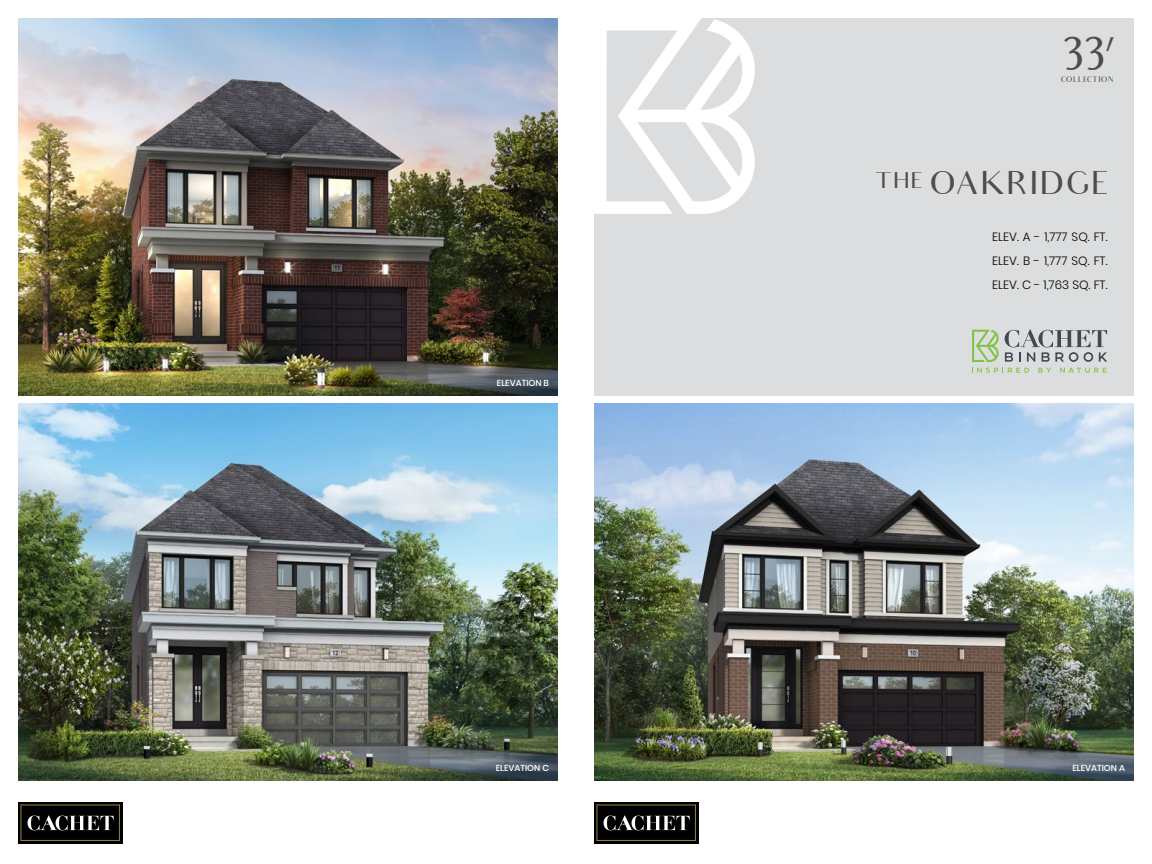
<style>
.page{position:relative;width:1152px;height:864px;background:#fff}
.page>*{position:absolute;margin:0;border:0;box-sizing:border-box;transform-origin:0 0}
.t1{font:46.3px "Audrey";color:#4d4d4d}
.t2{font:32px "Audrey";color:#4d4d4d}
.t3{font:300 12px/24px "Poppins";color:#000;text-align:justify}
.t4{font:500 8.7px "Poppins";color:#fff}
.t5{font:7.9px "Audrey";color:#4d4d4d}
</style>
<div class="page">
<div style="left:594px;top:18px;width:540px;height:377px;background:#dcddde"></div>
<img style="left:594px;top:403px;width:540px;height:377px">
<svg style="left:594px;top:18px;width:161px;height:196px"></svg>
<img style="left:18px;top:18px;width:540px;height:377px">
<img style="left:18px;top:403px;width:540px;height:377px">
<svg style="left:972px;top:330px;width:27px;height:32px"></svg>
<svg style="left:972px;top:368px;width:57px;height:5px"></svg>
<svg style="left:1038px;top:368px;width:13px;height:5px"></svg>
<svg style="left:1060px;top:368px;width:47px;height:5px"></svg>
<svg style="left:1005px;top:330px;width:102px;height:32px"></svg>
<div style="left:594px;top:802px;width:104px;height:41px;background:#000"></div>
<div style="left:597px;top:805px;width:99px;height:36px;border:1px solid #968446"></div>
<svg style="left:604px;top:815px;width:86px;height:15px"></svg>
<div style="left:18px;top:802px;width:104px;height:41px;background:#000"></div>
<div style="left:21px;top:805px;width:99px;height:36px;border:1px solid #968446"></div>
<svg style="left:28px;top:815px;width:86px;height:15px"></svg>
<h1 class="t1" style="left:1058px;top:27px;width:54px">33</h1>
<p class="t5" style="left:1061px;top:75px;width:55px">COLLECTION</p>
<h1 class="t1" style="left:1102px;top:27px;width:12px">’</h1>
<p class="t4" style="left:497px;top:378px;width:54px">ELEVATION B</p>
<h2 class="t2" style="left:874px;top:164px;width:236px"><sup>THE</sup> OAKRIDGE</h2>
<p class="t3" style="left:992px;top:226px;width:117px">ELEV. A - 1,777 SQ. FT.<br>ELEV. B - 1,777 SQ. FT.<br>ELEV. C - 1,763 SQ. FT.</p>
<p class="t4" style="left:496px;top:763px;width:55px">ELEVATION C</p>
<p class="t4" style="left:1072px;top:763px;width:54px">ELEVATION A</p>
</div>
